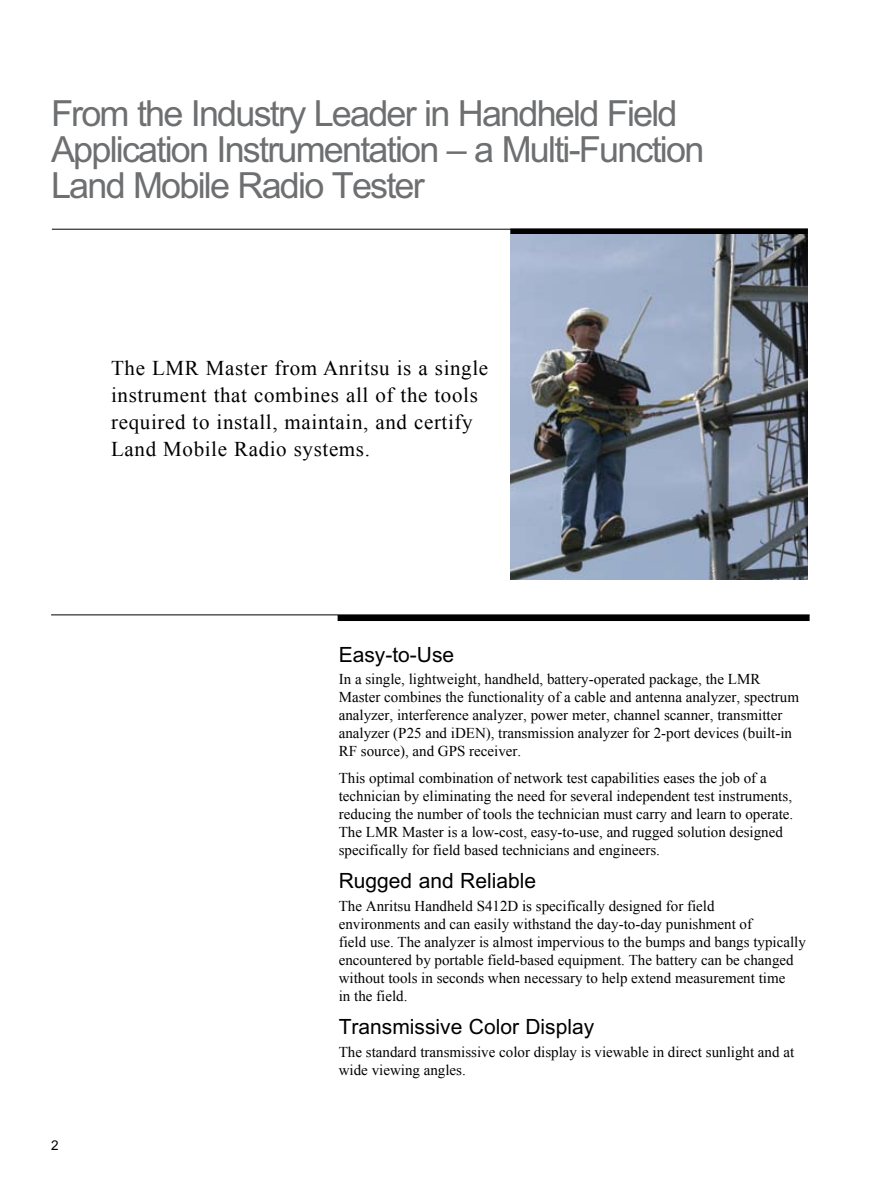
<style>
.page{position:relative;width:893px;height:1191px;background:#fff}
.page>*{position:absolute;margin:0;border:0;box-sizing:border-box;transform-origin:0 0}
.t1{font:36px/36px "Arial";letter-spacing:-.05em;color:#6d6f71}
.t2{font:21px/27px "Times New Roman";letter-spacing:.03em;color:#000}
.t3{font:21px "Arial";color:#000}
.t4{font:15px/18px "Times New Roman";color:#000}
.t5{font:13.5px "Arial";color:#000}
</style>
<div class="page">
<hr style="left:52px;top:229px;width:756px;height:1px;background:#000">
<div style="left:510px;top:228px;width:298px;height:6px;background:#000"></div>
<img style="left:511px;top:234px;width:297px;height:346px">
<hr style="left:51px;top:614px;width:759px;height:1px;background:#000">
<div style="left:338px;top:615px;width:472px;height:6px;background:#000"></div>
<h1 class="t1" style="left:51px;top:96px;width:655px">From the Industry Leader in Handheld Field<br>Application Instrumentation – a Multi-Function<br>Land Mobile Radio Tester</h1>
<h2 class="t2" style="left:111px;top:354px;width:379px">The LMR Master from Anritsu is a single instrument that combines all of the tools required to install, maintain, and certify Land Mobile Radio systems.</h2>
<p class="t5" style="left:51px;top:1137px;width:9px">2</p>
<h2 class="t3" style="left:339px;top:643px;width:117px">Easy-to-Use</h2>
<p class="t4" style="left:339px;top:670px;width:462px">In a single, lightweight, handheld, battery-operated package, the LMR Master combines the functionality of a cable and antenna analyzer, spectrum analyzer, interference analyzer, power meter, channel scanner, transmitter analyzer (P25 and iDEN), transmission analyzer for 2-port devices (built-in RF source), and GPS receiver.</p>
<p class="t4" style="left:339px;top:768px;width:456px">This optimal combination of network test capabilities eases the job of a technician by eliminating the need for several independent test instruments, reducing the number of tools the technician must carry and learn to operate.<br>The LMR Master is a low-cost, easy-to-use, and rugged solution designed specifically for field based technicians and engineers.</p>
<h2 class="t3" style="left:339px;top:869px;width:199px">Rugged and Reliable</h2>
<p class="t4" style="left:339px;top:896px;width:469px">The Anritsu Handheld S412D is specifically designed for field<br>environments and can easily withstand the day-to-day punishment of<br>field use. The analyzer is almost impervious to the bumps and bangs typically encountered by portable field-based equipment. The battery can be changed without tools in seconds when necessary to help extend measurement time<br>in the field.</p>
<h2 class="t3" style="left:339px;top:1015px;width:257px">Transmissive Color Display</h2>
<p class="t4" style="left:339px;top:1042px;width:457px">The standard transmissive color display is viewable in direct sunlight and at wide viewing angles.</p>
</div>
